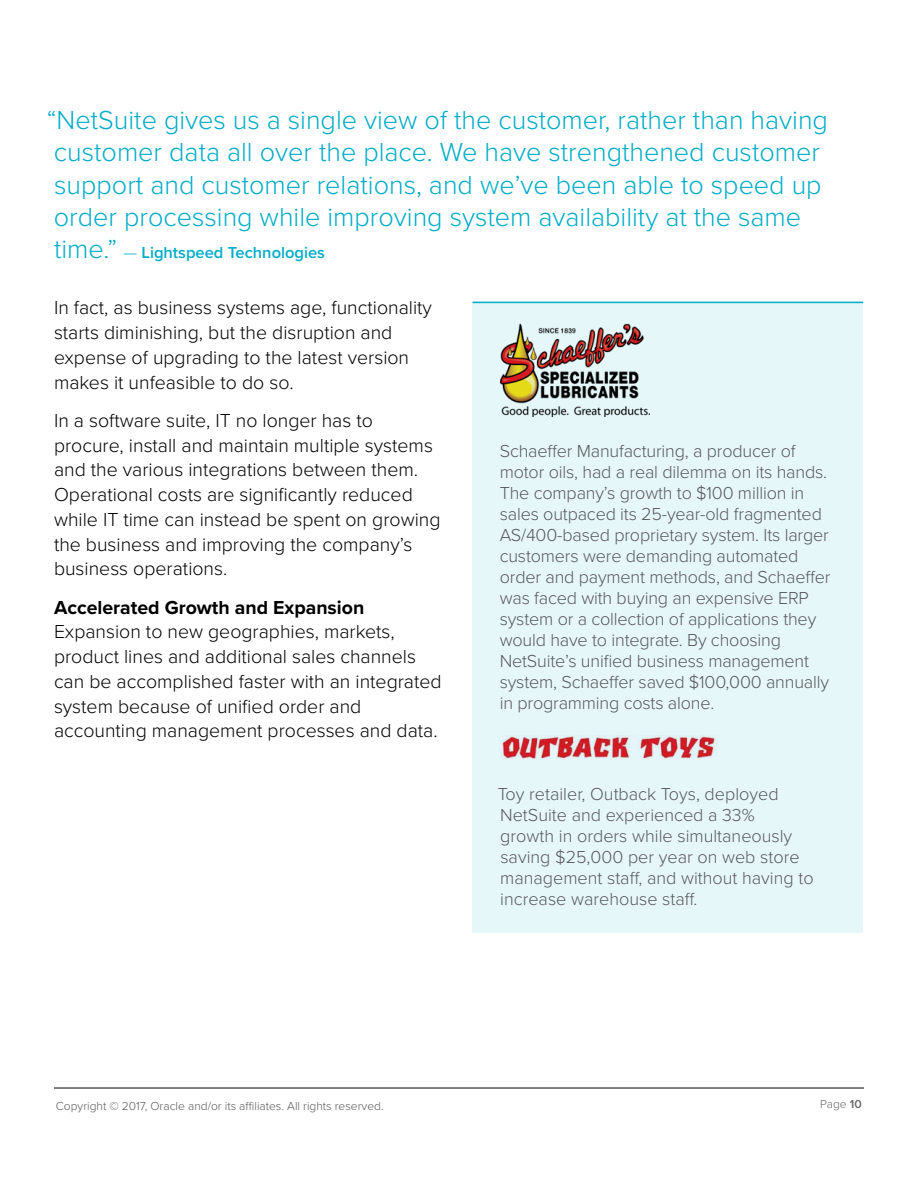
<style>
.page{position:relative;width:918px;height:1188px;background:#fff}
.page>*{position:absolute;margin:0;border:0;box-sizing:border-box;transform-origin:0 0}
.Body{font:300 27px/32.4px "Proxima Nova";color:#00acc8}
.main_body{font:300 19.5px/24.8px "Proxima Nova";color:#000}
.Body-2{font:300 18px/21px "Proxima Nova";letter-spacing:-.01em;color:#58595b}
.Body-3{font:600 16.5px "Proxima Nova";color:#00acc8}
.t1{font:300 12px "Proxima Nova";color:#58595b}
.t2{font:300 12px "Proxima Nova";color:#666}
.s1{font-weight:300;font-size:27px}
.s2{font-weight:300}
.s3{font-weight:700}
.s4{font-weight:600}
</style>
<div class="page">
<hr style="left:54px;top:1087px;width:810px;height:2px;background:#58595b">
<div style="left:473px;top:301px;width:390px;height:631px;background:#e6f7fa"></div>
<hr style="left:473px;top:302px;width:390px;height:1px;background:#00adc9">
<img style="left:501px;top:323px;width:148px;height:94px">
<img style="left:502px;top:735px;width:214px;height:24px">
<p class="Body" style="left:47px;top:102px;width:783px">“NetSuite gives us a single view of the customer, rather than having customer data all over the place. We have strengthened customer support and customer relations, and we’ve been able to speed up order processing while improving system availability at the same</p>
<p class="Body-3" style="left:54px;top:241px;width:273px"><span class="s1">time.”</span> <span class="s2">—</span> Lightspeed Technologies</p>
<p class="main_body" style="left:54px;top:294px;width:379px">In fact, as business systems age, functionality starts diminishing, but the disruption and expense of upgrading to the latest version makes it unfeasible to do so.</p>
<p class="main_body" style="left:54px;top:407px;width:388px">In a software suite, IT no longer has to procure, install and maintain multiple systems and the various integrations between them.<br>Operational costs are significantly reduced while IT time can instead be spent on growing the business and improving the company’s business operations.</p>
<p class="main_body" style="left:54px;top:594px;width:389px"><span class="s3">Accelerated Growth and Expansion </span>Expansion to new geographies, markets, product lines and additional sales channels can be accomplished faster with an integrated system because of unified order and accounting management processes and data.</p>
<p class="Body-2" style="left:500px;top:439px;width:332px">Schaeffer Manufacturing, a producer of motor oils, had a real dilemma on its hands.<br>The company’s growth to $100 million in sales outpaced its 25-year-old fragmented AS/400-based proprietary system. Its larger customers were demanding automated order and payment methods, and Schaeffer was faced with buying an expensive ERP system or a collection of applications they would have to integrate. By choosing NetSuite’s unified business management system, Schaeffer saved $100,000 annually in programming costs alone.</p>
<p class="Body-2" style="left:498px;top:783px;width:317px">Toy retailer, Outback Toys, deployed NetSuite and experienced a 33%<br>growth in orders while simultaneously saving $25,000 per year on web store management staff, and without having to increase warehouse staff.</p>
<p class="t1" style="left:56px;top:1097px;width:329px">Copyright © 2017, Oracle and/or its affiliates. All rights reserved.</p>
<p class="t2" style="left:820px;top:1095px;width:43px">Page <span class="s4">10</span></p>
</div>
